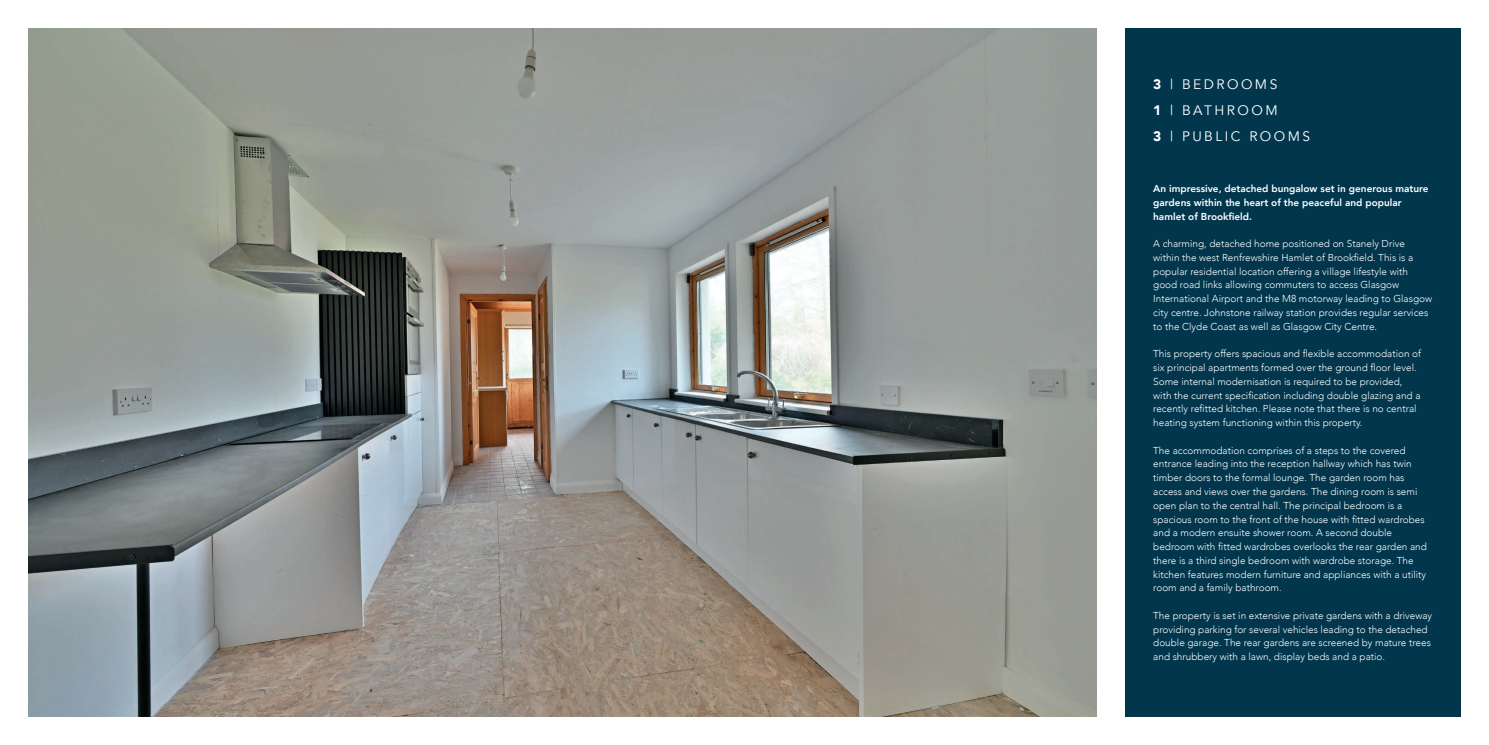
<style>
.page{position:relative;width:1489px;height:745px;background:#fff}
.page>*{position:absolute;margin:0;border:0;box-sizing:border-box;transform-origin:0 0}
.t1{font:13.75px "Avenir";letter-spacing:.18em;color:#fff}
.t2{font:300 10px/13.8px "Avenir";color:#fff}
.t3{font:800 10px/13.8px "Avenir";color:#fff}
.s1{font-weight:900}
</style>
<div class="page">
<div style="left:28px;top:28px;width:1432px;height:688px;background:#01364d"></div>
<div style="left:1096px;top:0;width:28px;height:744px;background:#fff"></div>
<img style="left:28px;top:28px;width:1068px;height:688px">
<p class="t1" style="left:1153px;top:75px;width:126px"><span class="s1">3</span> | BEDROOMS</p>
<p class="t1" style="left:1153px;top:102px;width:126px"><span class="s1">1</span> | BATHROOM</p>
<p class="t1" style="left:1153px;top:128px;width:158px"><span class="s1">3</span> | PUBLIC ROOMS</p>
<p class="t3" style="left:1153px;top:182px;width:277px">An impressive, detached bungalow set in generous mature gardens within the heart of the peaceful and popular hamlet of Brookfield.</p>
<p class="t2" style="left:1153px;top:237px;width:280px">A charming, detached home positioned on Stanely Drive within the west Renfrewshire Hamlet of Brookfield. This is a popular residential location offering a village lifestyle with good road links allowing commuters to access Glasgow International Airport and the M8 motorway leading to Glasgow city centre. Johnstone railway station provides regular services to the Clyde Coast as well as Glasgow City Centre.</p>
<p class="t2" style="left:1153px;top:347px;width:269px">This property offers spacious and flexible accommodation of six principal apartments formed over the ground floor level.<br>Some internal modernisation is required to be provided, with the current specification including double glazing and a recently refitted kitchen. Please note that there is no central heating system functioning within this property.</p>
<p class="t2" style="left:1153px;top:443px;width:275px">The accommodation comprises of a steps to the covered entrance leading into the reception hallway which has twin timber doors to the formal lounge. The garden room has access and views over the gardens. The dining room is semi open plan to the central hall. The principal bedroom is a spacious room to the front of the house with fitted wardrobes and a modern ensuite shower room. A second double bedroom with fitted wardrobes overlooks the rear garden and there is a third single bedroom with wardrobe storage. The kitchen features modern furniture and appliances with a utility room and a family bathroom.</p>
<p class="t2" style="left:1153px;top:608px;width:280px">The property is set in extensive private gardens with a driveway providing parking for several vehicles leading to the detached double garage. The rear gardens are screened by mature trees and shrubbery with a lawn, display beds and a patio.</p>
</div>
